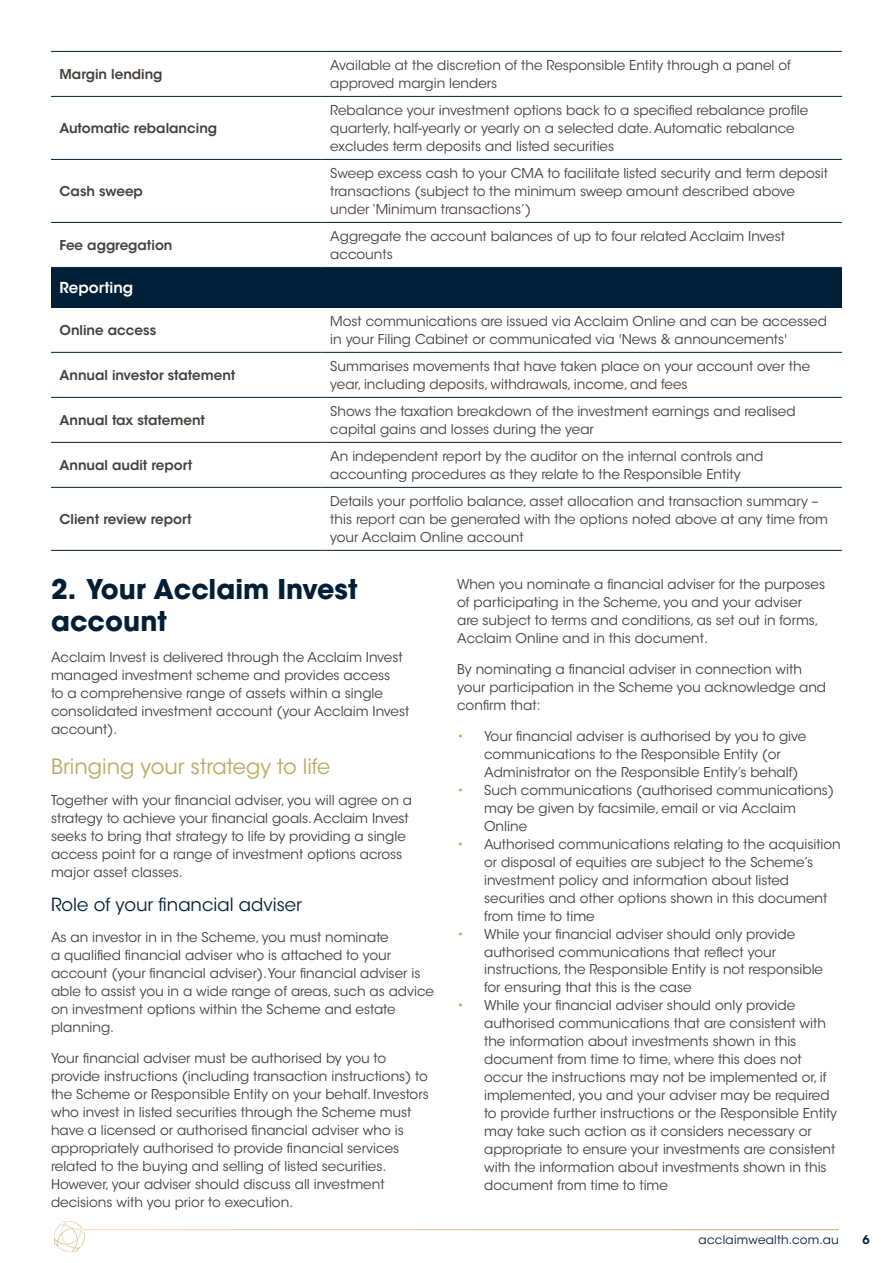
<style>
.page{position:relative;width:893px;height:1263px;background:#fff}
.page>*{position:absolute;margin:0;border:0;box-sizing:border-box;transform-origin:0 0}
.t1{font:700 27px/32.4px "ITC Avant Garde Std";color:#021f38}
.t2{font:21px "ITC Avant Garde Std";color:#bba863}
.t3{font:18px "ITC Avant Garde Std";color:#021f38}
.t4{font:600 15px "ITC Avant Garde Std";color:#fff}
.t5{font:13.5px/18px "ITC Avant Garde Std";color:#43403d}
.t6{font:600 13.5px "ITC Avant Garde Std";color:#43403d}
.t7{font:12px "ITC Avant Garde Std";letter-spacing:.02em;color:#021f38}
.t8{font:600 12px "ITC Avant Garde Std";color:#021f38}
.s1{color:#bba863}
</style>
<div class="page">
<hr style="left:51px;top:159px;width:271px;height:1px;background:#021f38">
<hr style="left:322px;top:159px;width:520px;height:1px;background:#021f38">
<hr style="left:51px;top:222px;width:271px;height:1px;background:#021f38">
<hr style="left:322px;top:222px;width:520px;height:1px;background:#021f38">
<hr style="left:51px;top:267px;width:271px;height:1px;background:#021f38">
<hr style="left:322px;top:267px;width:520px;height:1px;background:#021f38">
<hr style="left:51px;top:51px;width:271px;height:1px;background:#021f38">
<hr style="left:322px;top:51px;width:520px;height:1px;background:#021f38">
<hr style="left:51px;top:96px;width:271px;height:1px;background:#021f38">
<hr style="left:322px;top:96px;width:520px;height:1px;background:#021f38">
<div style="left:51px;top:268px;width:791px;height:39px;background:#021f38"></div>
<hr style="left:51px;top:352px;width:271px;height:1px;background:#021f38">
<hr style="left:322px;top:352px;width:520px;height:1px;background:#021f38">
<hr style="left:51px;top:397px;width:271px;height:1px;background:#021f38">
<hr style="left:322px;top:397px;width:520px;height:1px;background:#021f38">
<hr style="left:51px;top:442px;width:271px;height:1px;background:#021f38">
<hr style="left:322px;top:442px;width:520px;height:1px;background:#021f38">
<hr style="left:51px;top:487px;width:271px;height:1px;background:#021f38">
<hr style="left:322px;top:487px;width:520px;height:1px;background:#021f38">
<hr style="left:51px;top:550px;width:271px;height:1px;background:#021f38">
<hr style="left:322px;top:550px;width:520px;height:1px;background:#021f38">
<svg style="left:54px;top:1221px;width:31px;height:31px"></svg>
<hr style="left:84px;top:1229px;width:755px;height:1px;background:#fff">
<p class="t6" style="left:60px;top:65px;width:105px">Margin lending</p>
<p class="t5" style="left:330px;top:56px;width:462px">Available at the discretion of the Responsible Entity through a panel of approved margin lenders</p>
<p class="t6" style="left:60px;top:119px;width:159px">Automatic rebalancing</p>
<p class="t5" style="left:330px;top:101px;width:480px">Rebalance your investment options back to a specified rebalance profile quarterly, half-yearly or yearly on a selected date. Automatic rebalance excludes term deposits and listed securities</p>
<p class="t6" style="left:60px;top:182px;width:85px">Cash sweep</p>
<p class="t5" style="left:330px;top:164px;width:499px">Sweep excess cash to your CMA to facilitate listed security and term deposit transactions (subject to the minimum sweep amount described above under ‘Minimum transactions’)</p>
<p class="t6" style="left:60px;top:236px;width:114px">Fee aggregation</p>
<p class="t5" style="left:330px;top:227px;width:456px">Aggregate the account balances of up to four related Acclaim Invest accounts</p>
<p class="t4" style="left:60px;top:278px;width:75px">Reporting</p>
<p class="t6" style="left:60px;top:321px;width:98px">Online access</p>
<p class="t5" style="left:330px;top:312px;width:498px">Most communications are issued via Acclaim Online and can be accessed in your Filing Cabinet or communicated via 'News &amp; announcements'</p>
<p class="t6" style="left:60px;top:366px;width:177px">Annual investor statement</p>
<p class="t5" style="left:330px;top:357px;width:481px">Summarises movements that have taken place on your account over the year, including deposits, withdrawals, income, and fees</p>
<p class="t6" style="left:60px;top:411px;width:147px">Annual tax statement</p>
<p class="t5" style="left:330px;top:402px;width:467px">Shows the taxation breakdown of the investment earnings and realised capital gains and losses during the year</p>
<p class="t6" style="left:60px;top:456px;width:134px">Annual audit report</p>
<p class="t5" style="left:330px;top:447px;width:435px">An independent report by the auditor on the internal controls and accounting procedures as they relate to the Responsible Entity</p>
<p class="t6" style="left:60px;top:510px;width:134px">Client review report</p>
<p class="t5" style="left:330px;top:492px;width:499px">Details your portfolio balance, asset allocation and transaction summary – this report can be generated with the options noted above at any time from your Acclaim Online account</p>
<h1 class="t1" style="left:51px;top:573px;width:308px">2. Your Acclaim Invest account</h1>
<p class="t5" style="left:51px;top:648px;width:360px">Acclaim Invest is delivered through the Acclaim Invest managed investment scheme and provides access<br>to a comprehensive range of assets within a single consolidated investment account (your Acclaim Invest account).</p>
<h2 class="t2" style="left:51px;top:754px;width:281px">Bringing your strategy to life</h2>
<p class="t5" style="left:51px;top:791px;width:363px">Together with your financial adviser, you will agree on a strategy to achieve your financial goals. Acclaim Invest seeks to bring that strategy to life by providing a single access point for a range of investment options across major asset classes.</p>
<h3 class="t3" style="left:51px;top:894px;width:252px">Role of your financial adviser</h3>
<p class="t5" style="left:51px;top:928px;width:385px">As an investor in in the Scheme, you must nominate<br>a qualified financial adviser who is attached to your account (your financial adviser). Your financial adviser is able to assist you in a wide range of areas, such as advice on investment options within the Scheme and estate planning.</p>
<p class="t5" style="left:51px;top:1049px;width:379px">Your financial adviser must be authorised by you to provide instructions (including transaction instructions) to the Scheme or Responsible Entity on your behalf. Investors who invest in listed securities through the Scheme must have a licensed or authorised financial adviser who is appropriately authorised to provide financial services related to the buying and selling of listed securities.<br>However, your adviser should discuss all investment decisions with you prior to execution.</p>
<p class="t5" style="left:457px;top:575px;width:370px">When you nominate a financial adviser for the purposes of participating in the Scheme, you and your adviser are subject to terms and conditions, as set out in forms, Acclaim Online and in this document.</p>
<p class="t5" style="left:457px;top:660px;width:371px">By nominating a financial adviser in connection with your participation in the Scheme you acknowledge and confirm that:</p>
<p class="t5" style="left:484px;top:727px;width:324px;text-indent:-27px"><span class="s1">•</span> Your financial adviser is authorised by you to give communications to the Responsible Entity (or<br>Administrator on the Responsible Entity’s behalf)</p>
<p class="t5" style="left:484px;top:781px;width:351px;text-indent:-27px"><span class="s1">•</span> Such communications (authorised communications) may be given by facsimile, email or via Acclaim<br>Online</p>
<p class="t5" style="left:484px;top:835px;width:358px;text-indent:-27px"><span class="s1">•</span> Authorised communications relating to the acquisition or disposal of equities are subject to the Scheme’s investment policy and information about listed securities and other options shown in this document from time to time</p>
<p class="t5" style="left:484px;top:925px;width:340px;text-indent:-27px"><span class="s1">•</span> While your financial adviser should only provide authorised communications that reflect your instructions, the Responsible Entity is not responsible for ensuring that this is the case</p>
<p class="t5" style="left:484px;top:997px;width:355px;text-indent:-27px"><span class="s1">•</span> While your financial adviser should only provide authorised communications that are consistent with the information about investments shown in this document from time to time, where this does not occur the instructions may not be implemented or, if implemented, you and your adviser may be required to provide further instructions or the Responsible Entity may take such action as it considers necessary or appropriate to ensure your investments are consistent with the information about investments shown in this document from time to time</p>
<p class="t7" style="left:699px;top:1232px;width:142px">acclaimwealth.com.au</p>
<p class="t8" style="left:862px;top:1232px;width:9px">6</p>
</div>
